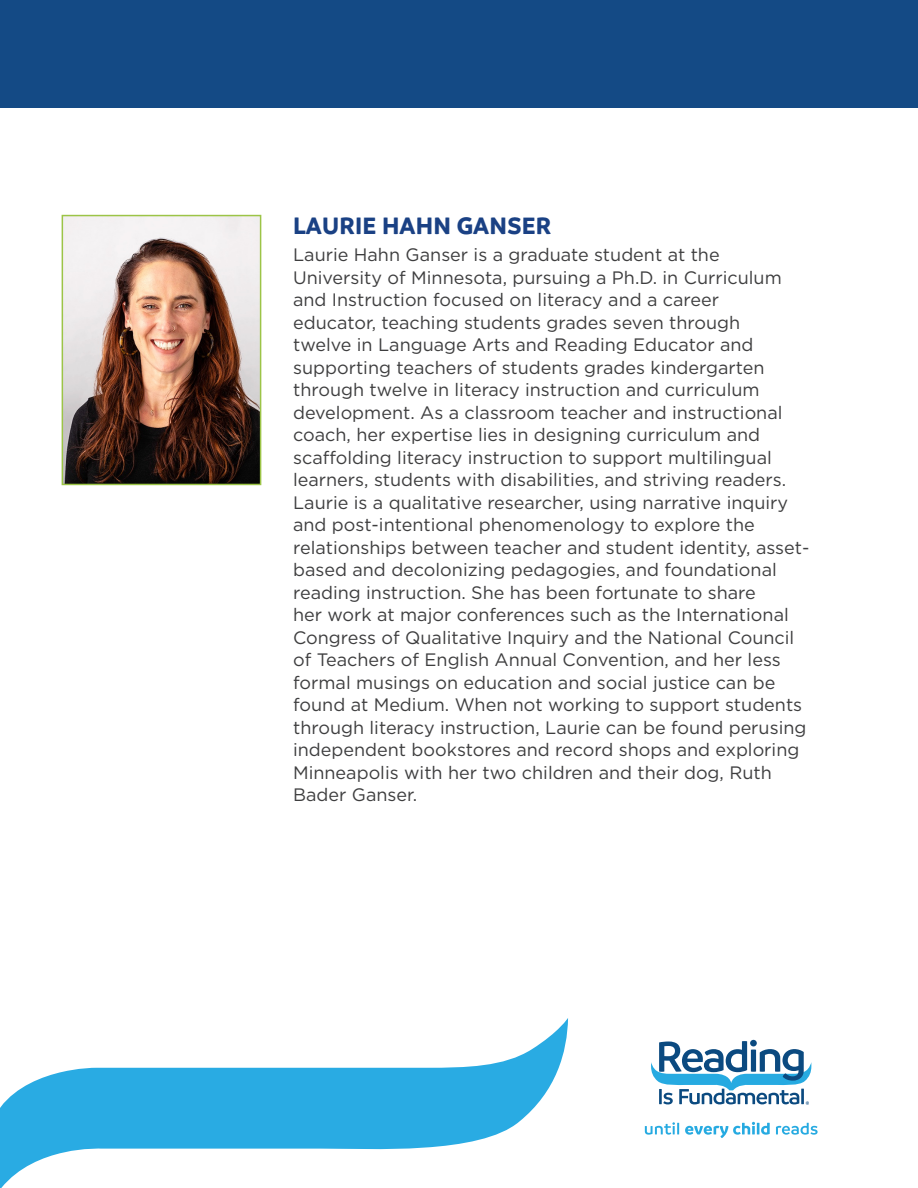
<style>
.page{position:relative;width:918px;height:1188px;background:#fff}
.page>*{position:absolute;margin:0;border:0;box-sizing:border-box;transform-origin:0 0}
.t1{font:700 25.5px "Branding";letter-spacing:.01em;color:#1a4184}
.t2{font:18px/22.5px "Gotham";color:#3e3e3f}
.t3{font:600 4.65px "Branding";color:#0b4a80}
</style>
<div class="page">
<svg style="left:0;top:1018px;width:568px;height:170px"></svg>
<div style="left:0;top:0;width:918px;height:108px;background:#144a85"></div>
<svg style="left:651px;top:1041px;width:160px;height:63px"></svg>
<svg style="left:645px;top:1122px;width:34px;height:13px"></svg>
<svg style="left:685px;top:1122px;width:85px;height:16px"></svg>
<svg style="left:776px;top:1123px;width:42px;height:12px"></svg>
<img style="left:65px;top:218px;width:193px;height:264px">
<div style="left:62px;top:215px;width:199px;height:270px;border:2px solid #9cc447"></div>
<p class="t1" style="left:293px;top:211px;width:260px">LAURIE HAHN GANSER</p>
<p class="t2" style="left:293px;top:244px;width:518px">Laurie Hahn Ganser is a graduate student at the University of Minnesota, pursuing a Ph.D. in Curriculum and Instruction focused on literacy and a career<br>educator, teaching students grades seven through<br>twelve in Language Arts and Reading Educator and supporting teachers of students grades kindergarten through twelve in literacy instruction and curriculum development. As a classroom teacher and instructional coach, her expertise lies in designing curriculum and scaffolding literacy instruction to support multilingual learners, students with disabilities, and striving readers.<br>Laurie is a qualitative researcher, using narrative inquiry and post-intentional phenomenology to explore the relationships between teacher and student identity, asset&shy;based and decolonizing pedagogies, and foundational reading instruction. She has been fortunate to share<br>her work at major conferences such as the International Congress of Qualitative Inquiry and the National Council of Teachers of English Annual Convention, and her less formal musings on education and social justice can be found at Medium. When not working to support students through literacy instruction, Laurie can be found perusing independent bookstores and record shops and exploring Minneapolis with her two children and their dog, Ruth Bader Ganser.</p>
<p class="t3" style="left:806px;top:1101px;width:5px">®</p>
</div>
